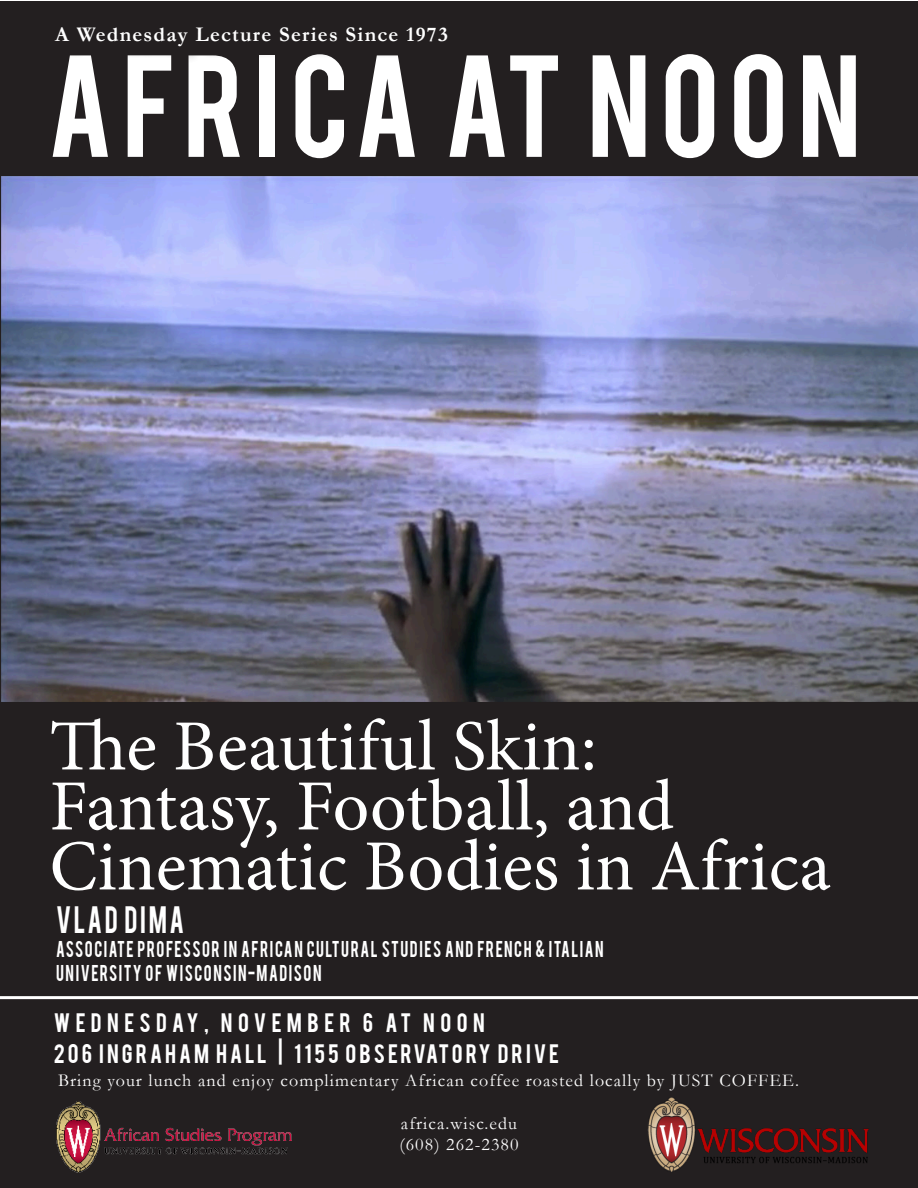
<style>
.page{position:relative;width:918px;height:1188px;background:#fff}
.page>*{position:absolute;margin:0;border:0;box-sizing:border-box;transform-origin:0 0}
.Lecturer_details_big{font:114px "Bebas";letter-spacing:.08em;color:#fff}
.t1{font:72px "Minion Pro";color:#fff}
.Lecturer_details_big-2{font:30px "Bebas";letter-spacing:.1em;color:#fff;scale:.85 1}
.Location{font:21px "Bebas";letter-spacing:.14em;color:#fff}
.Lecturer_details_big-3{font:700 21px "Garamond";letter-spacing:.06em;color:#fff}
.Date_Time_big{font:21px "Bebas";letter-spacing:.26em;color:#fff}
.Lecturer_details_big-4{font:18px "Garamond";letter-spacing:.06em;color:#fff}
.Lecturer_details_big-5{font:18px "Bebas";letter-spacing:.1em;color:#fff;scale:.85 1}
</style>
<div class="page">
<div style="left:0;top:2px;width:918px;height:1186px;background:#231f20"></div>
<img style="left:1px;top:176px;width:917px;height:526px">
<hr style="left:0;top:996px;width:918px;height:3px;background:#fff">
<img style="left:57px;top:1101px;width:234px;height:71px">
<img style="left:647px;top:1098px;width:221px;height:74px">
<div style="left:56px;top:57px;width:819px;height:120px;background:#231f20"></div>
<p class="Lecturer_details_big-3" style="left:55px;top:20px;width:394px">A Wednesday Lecture Series Since 1973</p>
<p class="Lecturer_details_big" style="left:47px;top:23px;width:815px">AFRICA AT NOON</p>
<p class="t1" style="left:50px;top:698px;width:549px">The Beautiful Skin:</p>
<p class="t1" style="left:50px;top:758px;width:626px">Fantasy, Football, and</p>
<p class="t1" style="left:50px;top:818px;width:783px">Cinematic Bodies in Africa</p>
<p class="Lecturer_details_big-2" style="left:56px;top:898px;width:152px">VLAD DIMA</p>
<p class="Lecturer_details_big-5" style="left:56px;top:936px;width:646px">ASSOCIATE PROFESSOR IN AFRICAN CULTURAL STUDIES AND FRENCH &amp; ITALIAN</p>
<p class="Lecturer_details_big-5" style="left:56px;top:960px;width:314px">UNIVERSITY OF WISCONSIN-MADISON</p>
<p class="Date_Time_big" style="left:54px;top:1007px;width:432px">WEDNESDAY, NOVEMBER 6 AT NOON</p>
<p class="Location" style="left:54px;top:1039px;width:507px">206 INGRAHAM HALL | 1155 OBSERVATORY DRIVE</p>
<p class="Lecturer_details_big-4" style="left:58px;top:1069px;width:743px">Bring your lunch and enjoy complimentary African coffee roasted locally by JUST COFFEE.</p>
<p class="Lecturer_details_big-4" style="left:401px;top:1111px;width:118px">africa.wisc.edu</p>
<p class="Lecturer_details_big-4" style="left:399px;top:1132px;width:121px">(608) 262-2380</p>
</div>
